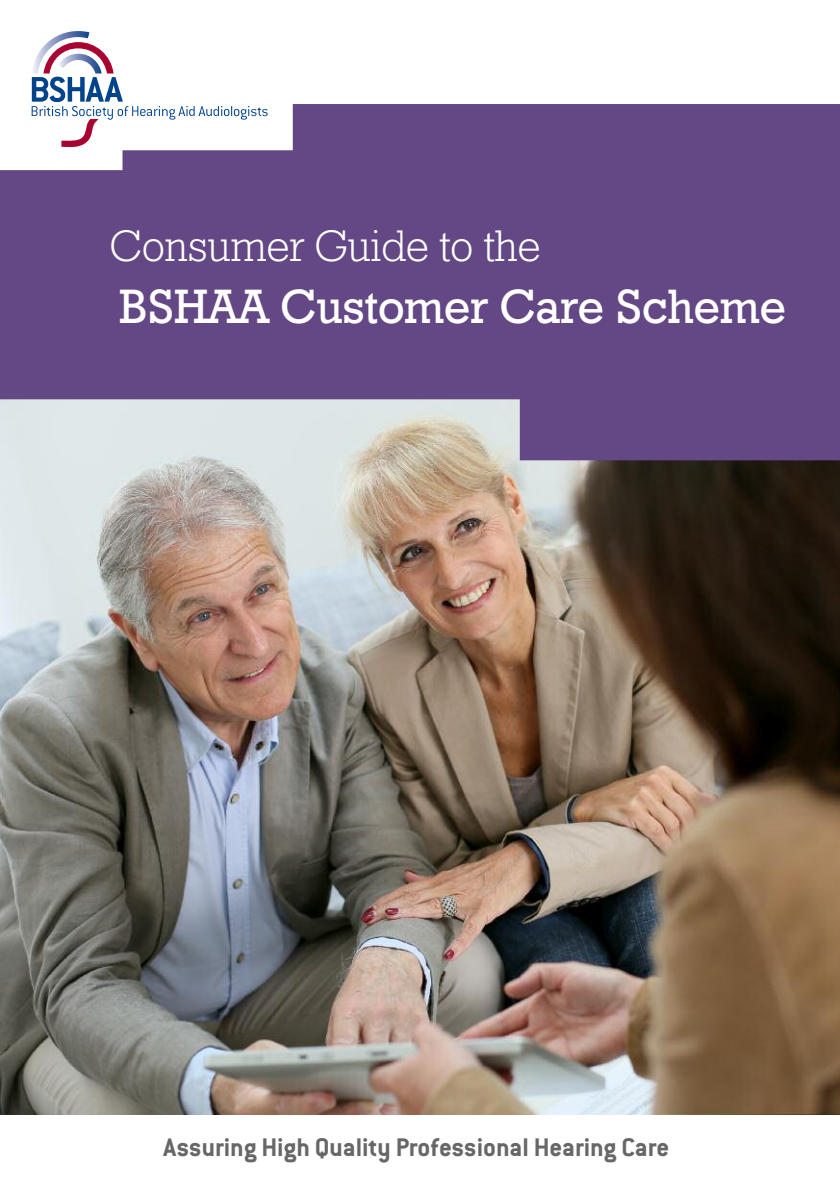
<style>
.page{position:relative;width:840px;height:1191px;background:#fff}
.page>*{position:absolute;margin:0;border:0;box-sizing:border-box;transform-origin:0 0}
.t1{font:48px "Geometric Slab 712 BT Medium A";color:#fff}
.t2{font:44px "Geometric Slab 712 BT Light A";color:#fff}
.t3{font:700 28px "ITC Conduit LTCE";color:#686768}
</style>
<div class="page">
<img style="left:0;top:460px;width:839px;height:654px">
<svg style="left:0;top:104px;width:839px;height:356px;background:#735c91"></svg>
<svg style="left:32px;top:31px;width:235px;height:116px"></svg>
<h2 class="t2" style="left:110px;top:230px;width:432px">Consumer Guide to the</h2>
<h1 class="t1" style="left:119px;top:289px;width:668px">BSHAA Customer Care Scheme</h1>
<p class="t3" style="left:163px;top:1138px;width:507px">Assuring High Quality Professional Hearing Care</p>
</div>
